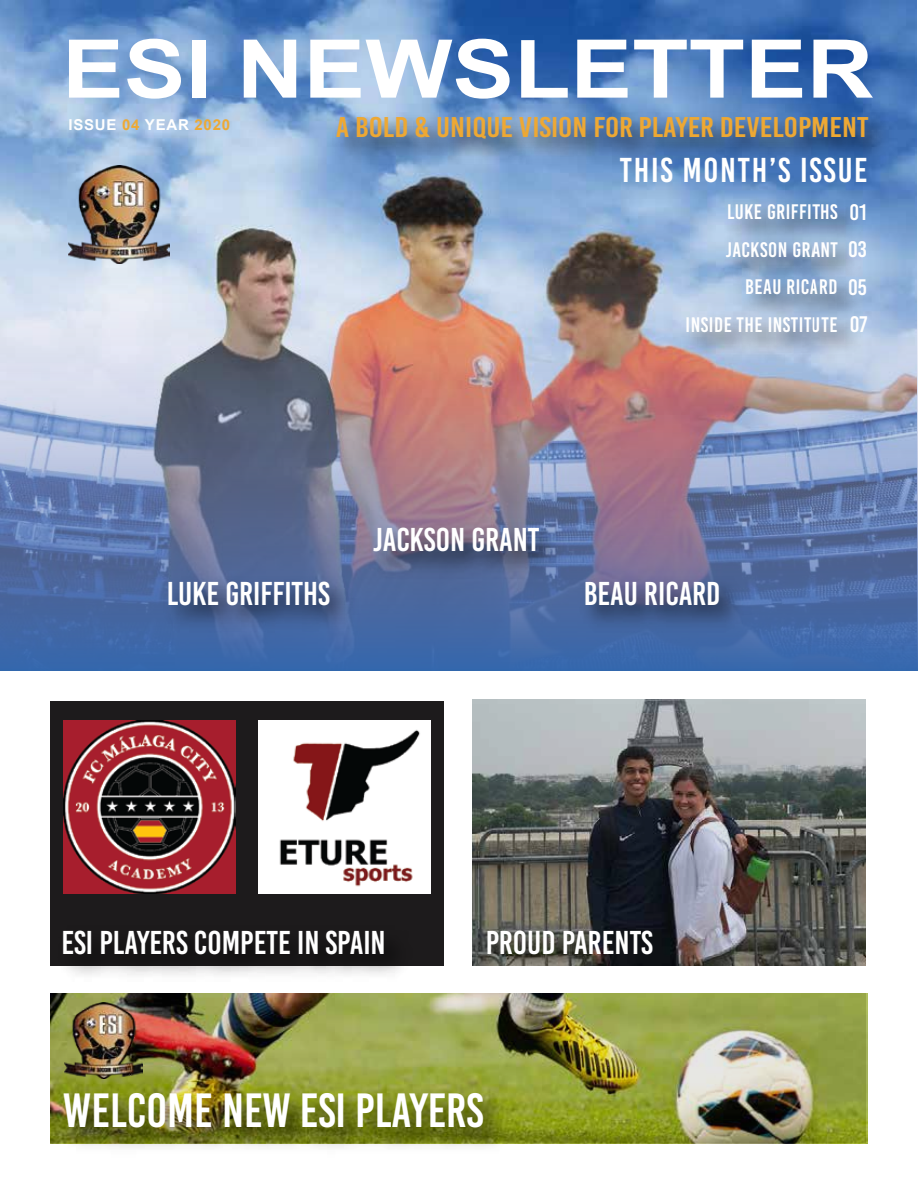
<style>
.page{position:relative;width:918px;height:1188px;background:#fff}
.page>*{position:absolute;margin:0;border:0;box-sizing:border-box;transform-origin:0 0}
.t1{font:700 81px "Arial";color:#fff;scale:1.14 1}
.t2{font:48px "Bebas Kai";color:#fff}
.t3{font:34.5px "Bebas Kai";letter-spacing:.05em;color:#fff}
.t4{font:33px "Bebas Kai";color:#fff}
.t5{font:28.5px "Bebas Kai";color:#eda834;scale:1.14 1}
.t6{font:22.5px/37.5px "Bebas Kai";color:#fff;text-align:justify}
.t7{font:21px/37.5px "Bebas Kai";letter-spacing:.025em;color:#fff;text-align:right}
.t8{font:700 15px "Arial";letter-spacing:.05em;color:#fff}
.s1{color:#eda935}
</style>
<div class="page">
<img style="left:0;top:0;width:917px;height:207px">
<div style="left:50px;top:701px;width:394px;height:264px;background:#1d1b1c"></div>
<img style="left:324px;top:100px;width:577px;height:97px">
<img style="left:68px;top:165px;width:102px;height:42px">
<img style="left:472px;top:699px;width:394px;height:266px">
<img style="left:50px;top:950px;width:394px;height:25px">
<img style="left:0;top:207px;width:918px;height:464px">
<img style="left:155px;top:564px;width:213px;height:82px">
<img style="left:361px;top:510px;width:217px;height:82px">
<img style="left:572px;top:564px;width:204px;height:81px">
<img style="left:63px;top:721px;width:173px;height:172px">
<img style="left:258px;top:721px;width:173px;height:172px">
<img style="left:50px;top:993px;width:818px;height:150px">
<img style="left:51px;top:1072px;width:475px;height:76px">
<img style="left:65px;top:1003px;width:77px;height:75px">
<img style="left:352px;top:188px;width:519px;height:254px">
<img style="left:813px;top:188px;width:87px;height:221px">
<h1 class="t1" style="left:62px;top:16px;width:713px">ESI NEWSLETTER</h1>
<p class="t5" style="left:336px;top:112px;width:469px">A BOLD &amp; UNIQUE VISION FOR PLAYER DEVELOPMENT</p>
<p class="t3" style="left:620px;top:152px;width:249px">THIS MONTH’S ISSUE</p>
<p class="t8" style="left:68px;top:115px;width:163px">ISSUE <span class="s1">04</span> YEAR <span class="s1">2020</span></p>
<p class="t7" style="left:686px;top:193px;width:154px">LUKE GRIFFITHS<br>JACKSON GRANT<br>BEAU RICARD<br>INSIDE THE INSTITUTE</p>
<p class="t6" style="left:848px;top:194px;width:21px">01<br>03<br>05<br>07</p>
<p class="t4" style="left:167px;top:576px;width:165px">LUKE GRIFFITHS</p>
<p class="t4" style="left:373px;top:522px;width:168px">JACKSON GRANT</p>
<p class="t4" style="left:584px;top:576px;width:138px">BEAU RICARD</p>
<p class="t4" style="left:61px;top:925px;width:326px">ESI PLAYERS COMPETE IN SPAIN</p>
<p class="t4" style="left:486px;top:925px;width:169px">PROUD PARENTS</p>
<h2 class="t2" style="left:63px;top:1084px;width:422px">WELCOME NEW ESI PLAYERS</h2>
</div>
